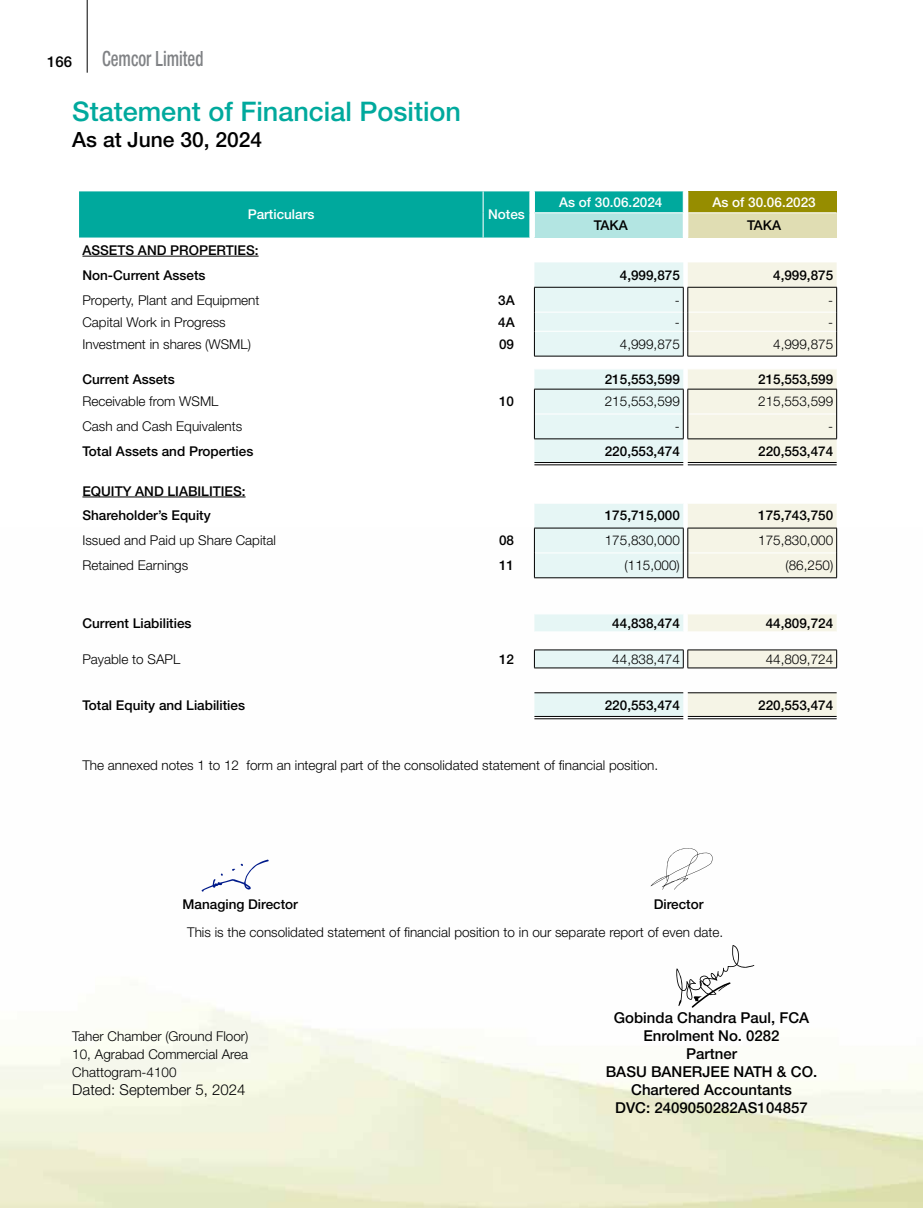
<style>
.page{position:relative;width:923px;height:1208px;background:#fff}
.page>*{position:absolute;margin:0;border:0;box-sizing:border-box;transform-origin:0 0}
.t1{font:500 27px "Helvetica Neue LT Std";color:#00a99d}
.t2{font:500 21px "Helvetica Neue LT Std";color:#000}
.t3{font:500 condensed 21px "Helvetica Neue LT Std";color:#808285;scale:.8 1}
.t4{font:500 15px/18px "Helvetica Neue LT Std";color:#000;text-align:center}
.t5{font:300 15px "Helvetica Neue LT Std";color:#000}
.t6{font:300 13.5px "Helvetica Neue LT Std";color:#000}
.t7{font:500 13.5px/24.9px "Helvetica Neue LT Std";color:#000}
.t8{font:500 13.5px "Helvetica Neue LT Std";color:#fff}
</style>
<div class="page">
<img style="left:0;top:527px;width:923px;height:680px">
<hr style="left:87px;top:0;width:1px;height:73px;background:#000">
<svg style="left:676px;top:945px;width:78px;height:62px"></svg>
<svg style="left:650px;top:845px;width:63px;height:44px"></svg>
<div style="left:688px;top:191px;width:148px;height:22px;background:#968d00"></div>
<div style="left:688px;top:213px;width:148px;height:24px;background:#e0ddb3"></div>
<svg style="left:534px;top:262px;width:149px;height:454px;fill:#e6f6f5"></svg>
<svg style="left:688px;top:262px;width:148px;height:454px;fill:#f5f4e6"></svg>
<hr style="left:534px;top:716px;width:149px;height:3px;background:#fff">
<hr style="left:688px;top:716px;width:148px;height:3px;background:#fff">
<hr style="left:534px;top:462px;width:149px;height:3px;background:#fff">
<hr style="left:688px;top:462px;width:148px;height:3px;background:#fff">
<hr style="left:534px;top:311px;width:149px;height:2px;background:#fff">
<hr style="left:688px;top:311px;width:148px;height:2px;background:#fff">
<hr style="left:534px;top:331px;width:149px;height:1px;background:#fff">
<hr style="left:688px;top:331px;width:148px;height:1px;background:#fff">
<hr style="left:534px;top:368px;width:149px;height:1px;background:#fff">
<hr style="left:688px;top:368px;width:148px;height:1px;background:#fff">
<hr style="left:534px;top:413px;width:149px;height:1px;background:#fff">
<hr style="left:688px;top:413px;width:148px;height:1px;background:#fff">
<hr style="left:534px;top:478px;width:149px;height:1px;background:#fff">
<hr style="left:688px;top:478px;width:148px;height:1px;background:#fff">
<hr style="left:534px;top:503px;width:149px;height:1px;background:#fff">
<hr style="left:688px;top:503px;width:148px;height:1px;background:#fff">
<hr style="left:534px;top:552px;width:149px;height:1px;background:#fff">
<hr style="left:688px;top:552px;width:148px;height:1px;background:#fff">
<hr style="left:534px;top:602px;width:149px;height:1px;background:#fff">
<hr style="left:688px;top:602px;width:148px;height:1px;background:#fff">
<hr style="left:534px;top:613px;width:149px;height:1px;background:#fff">
<hr style="left:688px;top:613px;width:148px;height:1px;background:#fff">
<hr style="left:534px;top:631px;width:149px;height:1px;background:#fff">
<hr style="left:688px;top:631px;width:148px;height:1px;background:#fff">
<hr style="left:687px;top:212px;width:149px;height:1px;background:#fff">
<svg style="left:79px;top:191px;width:605px;height:46px;background:#1db2a8"></svg>
<hr style="left:534px;top:649px;width:149px;height:1px;background:#000">
<svg style="left:534px;top:650px;width:1px;height:17px"></svg>
<hr style="left:534px;top:667px;width:149px;height:1px;background:#000">
<hr style="left:687px;top:649px;width:150px;height:1px;background:#000">
<svg style="left:683px;top:650px;width:5px;height:17px"></svg>
<svg style="left:836px;top:650px;width:1px;height:17px"></svg>
<hr style="left:687px;top:667px;width:150px;height:1px;background:#000">
<hr style="left:534px;top:528px;width:149px;height:1px;background:#000">
<svg style="left:534px;top:528px;width:1px;height:49px"></svg>
<hr style="left:534px;top:577px;width:149px;height:1px;background:#000">
<hr style="left:687px;top:528px;width:150px;height:1px;background:#000">
<svg style="left:683px;top:528px;width:5px;height:49px"></svg>
<svg style="left:836px;top:528px;width:1px;height:49px"></svg>
<hr style="left:687px;top:577px;width:150px;height:1px;background:#000">
<hr style="left:534px;top:389px;width:149px;height:1px;background:#000">
<svg style="left:534px;top:389px;width:1px;height:49px"></svg>
<hr style="left:534px;top:438px;width:149px;height:1px;background:#000">
<hr style="left:687px;top:389px;width:150px;height:1px;background:#000">
<svg style="left:683px;top:389px;width:5px;height:49px"></svg>
<svg style="left:836px;top:389px;width:1px;height:49px"></svg>
<hr style="left:687px;top:438px;width:150px;height:1px;background:#000">
<hr style="left:534px;top:287px;width:149px;height:1px;background:#000">
<svg style="left:534px;top:287px;width:1px;height:69px"></svg>
<hr style="left:534px;top:356px;width:149px;height:1px;background:#000">
<hr style="left:687px;top:287px;width:150px;height:1px;background:#000">
<svg style="left:683px;top:287px;width:5px;height:69px"></svg>
<svg style="left:836px;top:287px;width:1px;height:69px"></svg>
<hr style="left:687px;top:356px;width:150px;height:1px;background:#000">
<hr style="left:534px;top:692px;width:149px;height:1px;background:#000">
<hr style="left:688px;top:692px;width:148px;height:1px;background:#000">
<hr style="left:534px;top:716px;width:149px;height:1px;background:#000">
<hr style="left:534px;top:718px;width:149px;height:1px;background:#000">
<hr style="left:688px;top:716px;width:148px;height:1px;background:#000">
<hr style="left:688px;top:718px;width:148px;height:1px;background:#000">
<hr style="left:534px;top:462px;width:149px;height:1px;background:#000">
<hr style="left:534px;top:464px;width:149px;height:1px;background:#000">
<hr style="left:688px;top:462px;width:148px;height:1px;background:#000">
<hr style="left:688px;top:464px;width:148px;height:1px;background:#000">
<hr style="left:82px;top:256px;width:177px;height:1px;background:#000">
<hr style="left:82px;top:496px;width:163px;height:1px;background:#000">
<svg style="left:201px;top:859px;width:68px;height:32px"></svg>
<p class="t4" style="left:47px;top:53px;width:27px">166</p>
<h2 class="t3" style="left:102px;top:46px;width:128px">Cemcor Limited</h2>
<h1 class="t1" style="left:72px;top:96px;width:390px">Statement of Financial Position</h1>
<h2 class="t2" style="left:72px;top:127px;width:191px">As at June 30, 2024</h2>
<p class="t8" style="left:248px;top:206px;width:68px">Particulars</p>
<p class="t8" style="left:488px;top:206px;width:38px">Notes</p>
<p class="t7" style="left:82px;top:237px;width:178px">ASSETS AND PROPERTIES:<br>Non-Current Assets</p>
<p class="t8" style="left:559px;top:194px;width:105px">As of 30.06.2024</p>
<p class="t8" style="left:712px;top:194px;width:105px">As of 30.06.2023</p>
<p class="t7" style="left:594px;top:213px;width:36px">TAKA</p>
<p class="t7" style="left:747px;top:213px;width:36px">TAKA</p>
<p class="t7" style="left:620px;top:262px;width:62px">4,999,875</p>
<p class="t7" style="left:773px;top:262px;width:62px">4,999,875</p>
<p class="t6" style="left:82px;top:291px;width:179px">Property, Plant and Equipment</p>
<p class="t7" style="left:498px;top:287px;width:18px">3A</p>
<p class="t6" style="left:675px;top:291px;width:6px">-</p>
<p class="t6" style="left:828px;top:291px;width:6px">-</p>
<p class="t6" style="left:82px;top:313px;width:145px">Capital Work in Progress</p>
<p class="t7" style="left:498px;top:309px;width:18px">4A</p>
<p class="t6" style="left:675px;top:313px;width:6px">-</p>
<p class="t6" style="left:828px;top:313px;width:6px">-</p>
<p class="t6" style="left:82px;top:335px;width:170px">Investment in shares (WSML)</p>
<p class="t7" style="left:499px;top:331px;width:17px">09</p>
<p class="t6" style="left:620px;top:335px;width:62px">4,999,875</p>
<p class="t6" style="left:773px;top:335px;width:62px">4,999,875</p>
<p class="t7" style="left:82px;top:366px;width:94px">Current Assets</p>
<p class="t7" style="left:605px;top:366px;width:77px">215,553,599</p>
<p class="t7" style="left:758px;top:366px;width:77px">215,553,599</p>
<p class="t6" style="left:82px;top:393px;width:138px">Receivable from WSML</p>
<p class="t7" style="left:499px;top:389px;width:17px">10</p>
<p class="t6" style="left:605px;top:393px;width:77px">215,553,599</p>
<p class="t6" style="left:758px;top:393px;width:77px">215,553,599</p>
<p class="t6" style="left:82px;top:418px;width:161px">Cash and Cash Equivalents</p>
<p class="t6" style="left:675px;top:418px;width:6px">-</p>
<p class="t6" style="left:828px;top:418px;width:6px">-</p>
<p class="t7" style="left:82px;top:439px;width:172px">Total Assets and Properties</p>
<p class="t7" style="left:605px;top:439px;width:77px">220,553,474</p>
<p class="t7" style="left:758px;top:439px;width:77px">220,553,474</p>
<p class="t7" style="left:82px;top:478px;width:165px">EQUITY AND LIABILITIES:<br>Shareholder’s Equity</p>
<p class="t7" style="left:605px;top:503px;width:77px">175,715,000</p>
<p class="t7" style="left:758px;top:503px;width:77px">175,743,750</p>
<p class="t6" style="left:82px;top:532px;width:195px">Issued and Paid up Share Capital</p>
<p class="t7" style="left:499px;top:528px;width:17px">08</p>
<p class="t6" style="left:605px;top:532px;width:77px">175,830,000</p>
<p class="t6" style="left:758px;top:532px;width:77px">175,830,000</p>
<p class="t6" style="left:82px;top:557px;width:107px">Retained Earnings</p>
<p class="t7" style="left:499px;top:553px;width:17px">11</p>
<p class="t6" style="left:624px;top:557px;width:57px">(115,000)</p>
<p class="t6" style="left:785px;top:557px;width:49px">(86,250)</p>
<p class="t7" style="left:82px;top:610px;width:111px">Current Liabilities</p>
<p class="t7" style="left:612px;top:610px;width:69px">44,838,474</p>
<p class="t7" style="left:765px;top:610px;width:69px">44,809,724</p>
<p class="t6" style="left:82px;top:650px;width:99px">Payable to SAPL</p>
<p class="t7" style="left:499px;top:646px;width:17px">12</p>
<p class="t6" style="left:612px;top:650px;width:69px">44,838,474</p>
<p class="t6" style="left:765px;top:650px;width:69px">44,809,724</p>
<p class="t7" style="left:82px;top:692px;width:164px">Total Equity and Liabilities</p>
<p class="t7" style="left:605px;top:692px;width:77px">220,553,474</p>
<p class="t7" style="left:758px;top:692px;width:77px">220,553,474</p>
<p class="t6" style="left:82px;top:757px;width:577px">The annexed notes 1 to 12 form an integral part of the consolidated statement of financial position.</p>
<p class="t7" style="left:183px;top:891px;width:117px">Managing Director</p>
<p class="t7" style="left:654px;top:891px;width:51px">Director</p>
<p class="t6" style="left:187px;top:924px;width:537px">This is the consolidated statement of financial position to in our separate report of even date.</p>
<p class="t4" style="left:614px;top:1008px;width:197px">Gobinda Chandra Paul, FCA</p>
<p class="t6" style="left:72px;top:1027px;width:178px">Taher Chamber (Ground Floor)</p>
<p class="t4" style="left:643px;top:1026px;width:138px">Enrolment No. 0282</p>
<p class="t6" style="left:72px;top:1045px;width:177px">10, Agrabad Commercial Area</p>
<p class="t4" style="left:686px;top:1044px;width:52px">Partner</p>
<p class="t6" style="left:72px;top:1063px;width:106px">Chattogram-4100</p>
<p class="t4" style="left:606px;top:1062px;width:213px">BASU BANERJEE NATH &amp; CO.</p>
<p class="t5" style="left:72px;top:1080px;width:175px">Dated: September 5, 2024</p>
<p class="t4" style="left:615px;top:1080px;width:194px">Chartered Accountants<br>DVC: 2409050282AS104857</p>
</div>
